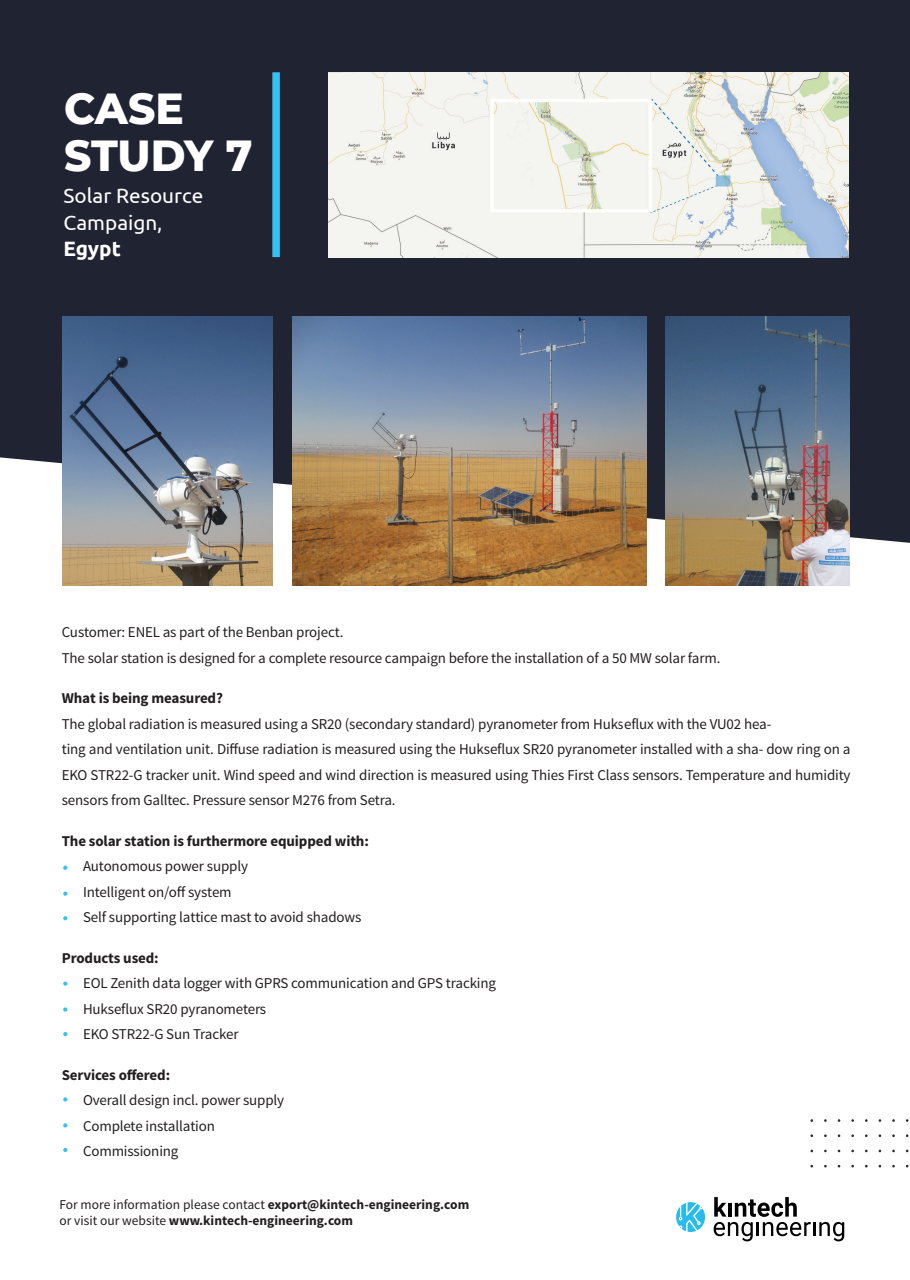
<style>
.page{position:relative;width:910px;height:1280px;background:#fff}
.page>*{position:absolute;margin:0;border:0;box-sizing:border-box;transform-origin:0 0}
.t1{font:800 44.4px/47.7px "Montserrat";letter-spacing:-.01em;color:#fff;scale:.95 1}
.t2{font:20.7px/26.4px "Ubuntu";color:#fff}
.t3{font:700 20.7px "Ubuntu";letter-spacing:-.005em;color:#fff}
.t4{font:15px/25.5px "Source Sans Pro";letter-spacing:-.01em;color:#231f20}
.t5{font:700 15px "Source Sans Pro";letter-spacing:-.01em;color:#231f20}
.t6{font:700 13.5px/16.5px "Source Sans Pro";color:#231f20}
.s1{font-weight:400}
</style>
<div class="page">
<div style="left:0;top:0;width:910px;height:543px;background:#202332"></div>
<svg style="left:676px;top:1202px;width:29px;height:30px"></svg>
<svg style="left:714px;top:1197px;width:130px;height:44px"></svg>
<img style="left:293px;top:316px;width:353px;height:269px">
<img style="left:63px;top:316px;width:209px;height:269px">
<img style="left:665px;top:316px;width:185px;height:269px">
<svg style="left:810px;top:1165px;width:99px;height:2px"></svg>
<svg style="left:810px;top:1150px;width:99px;height:2px"></svg>
<svg style="left:810px;top:1134px;width:99px;height:3px"></svg>
<svg style="left:810px;top:1119px;width:99px;height:3px"></svg>
<div style="left:272px;top:72px;width:8px;height:185px;background:#36c1f1"></div>
<img style="left:329px;top:72px;width:519px;height:185px">
<svg style="left:63px;top:865px;width:4px;height:5px"></svg>
<svg style="left:63px;top:891px;width:4px;height:5px"></svg>
<svg style="left:63px;top:916px;width:4px;height:4px"></svg>
<svg style="left:63px;top:981px;width:4px;height:5px"></svg>
<svg style="left:63px;top:1007px;width:4px;height:5px"></svg>
<svg style="left:63px;top:1032px;width:4px;height:4px"></svg>
<svg style="left:63px;top:1097px;width:4px;height:4px"></svg>
<svg style="left:63px;top:1123px;width:4px;height:4px"></svg>
<svg style="left:63px;top:1148px;width:4px;height:4px"></svg>
<h1 class="t1" style="left:64px;top:82px;width:200px">CASE<br>STUDY 7</h1>
<h2 class="t2" style="left:64px;top:182px;width:141px">Solar Resource<br>Campaign,</h2>
<h2 class="t3" style="left:64px;top:236px;width:59px">Egypt</h2>
<p class="t4" style="left:62px;top:620px;width:660px">Customer: ENEL as part of the Benban project.<br>The solar station is designed for a complete resource campaign before the installation of a 50 MW solar farm.</p>
<p class="t5" style="left:62px;top:688px;width:163px">What is being measured?</p>
<p class="t4" style="left:62px;top:711px;width:790px">The global radiation is measured using a SR20 (secondary standard) pyranometer from Hukseflux with the VU02 hea-<br>ting and ventilation unit. Diffuse radiation is measured using the Hukseflux SR20 pyranometer installed with a sha- dow ring on a EKO STR22-G tracker unit. Wind speed and wind direction is measured using Thies First Class sensors. Temperature and humidity sensors from Galltec. Pressure sensor M276 from Setra.</p>
<p class="t5" style="left:62px;top:831px;width:309px">The solar station is furthermore equipped with:</p>
<p class="t4" style="left:83px;top:854px;width:280px">Autonomous power supply<br>Intelligent on/off system<br>Self supporting lattice mast to avoid shadows</p>
<p class="t5" style="left:62px;top:948px;width:98px">Products used:</p>
<p class="t4" style="left:83px;top:971px;width:415px">EOL Zenith data logger with GPRS communication and GPS tracking<br>Hukseflux SR20 pyranometers<br>EKO STR22-G Sun Tracker</p>
<p class="t5" style="left:62px;top:1065px;width:110px">Services offered:</p>
<p class="t4" style="left:83px;top:1088px;width:203px">Overall design incl. power supply<br>Complete installation<br>Commissioning</p>
<p class="t6" style="left:60px;top:1196px;width:411px"><span class="s1">For more information please contact</span> export@kintech-engineering.com <span class="s1">or visit our website</span> www.kintech-engineering.com</p>
</div>
